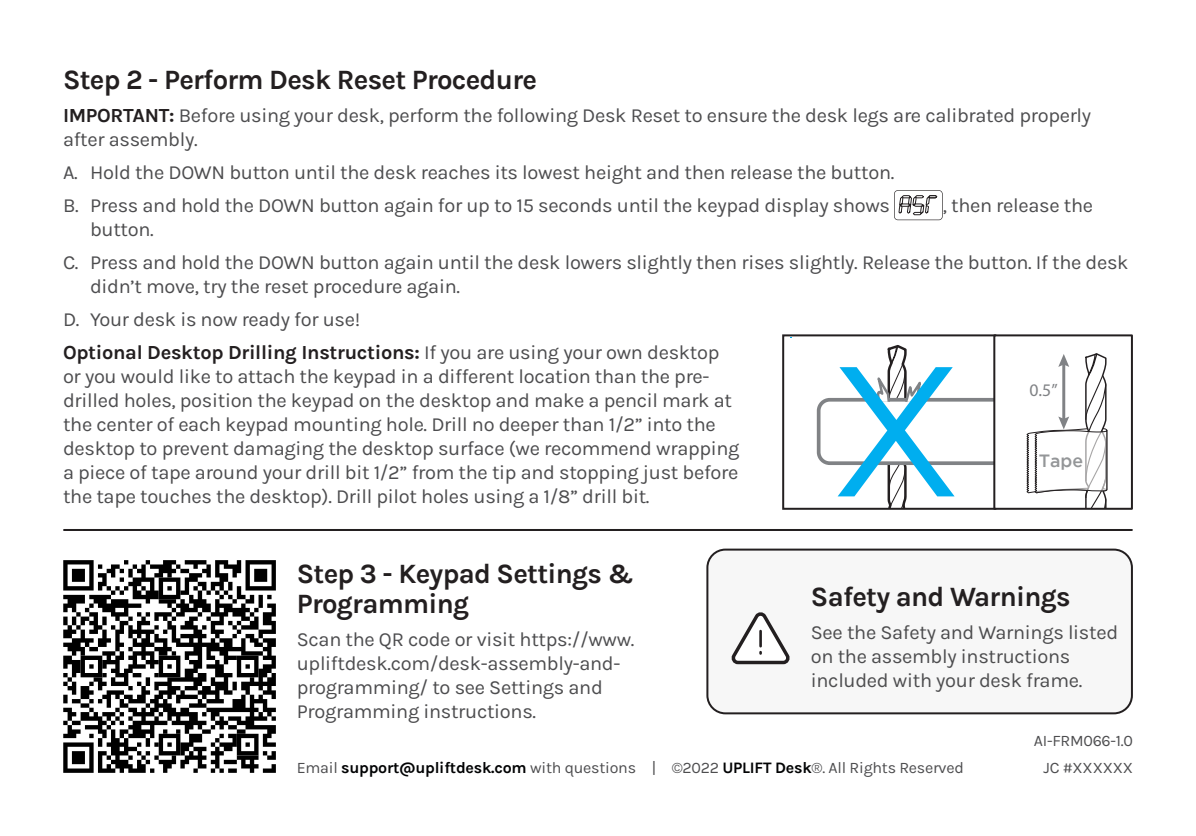
<style>
.page{position:relative;width:1196px;height:836px;background:#fff}
.page>*{position:absolute;margin:0;border:0;box-sizing:border-box;transform-origin:0 0}
.t1{font:184.4px "Gotham";color:#00aeef}
.Steps{font:700 28px/30px "Karla";letter-spacing:-.025em;color:#231f20}
.body{font:20px/24px "Karla";letter-spacing:-.015em;color:#4d4d4f}
.t2{font:17.8px "Myriad Pro";color:#808285}
.t3{font:500 17.8px "Gotham";color:#949698}
.info{font:16px "Karla";letter-spacing:-.015em;color:#4d4d4f}
.sidenotes{font:16px "Karla";letter-spacing:-.015em;color:#4d4d4f}
.s1{font-weight:700;color:#231f20}
.s2{font-weight:700;color:#020304}
</style>
<div class="page">
<svg style="left:816px;top:345px;width:177px;height:161px"></svg>
<div style="left:782px;top:334px;width:214px;height:175px;border:2px solid #231f20"></div>
<svg style="left:1026px;top:353px;width:81px;height:153px"></svg>
<div style="left:993px;top:334px;width:139px;height:175px;border:2px solid #231f20"></div>
<svg style="left:63px;top:560px;width:213px;height:212px"></svg>
<svg style="left:894px;top:190px;width:48px;height:30px"></svg>
<hr style="left:64px;top:528px;width:1067px;height:2px;background:#231f20">
<div style="left:707px;top:549px;width:424px;height:164px;background:#f7f7f7;border-radius:18px"></div>
<div style="left:706px;top:548px;width:426px;height:166px;border:2px solid #231f20;border-radius:18px"></div>
<svg style="left:731px;top:612px;width:59px;height:52px"></svg>
<p class="Steps" style="left:63px;top:63px;width:475px">Step 2 - Perform Desk Reset Procedure</p>
<p class="body" style="left:63px;top:102px;width:1029px"><span class="s1">IMPORTANT:</span> Before using your desk, perform the following Desk Reset to ensure the desk legs are calibrated properly after assembly.</p>
<p class="body" style="left:63px;top:159px;width:832px">A. Hold the DOWN button until the desk reaches its lowest height and then release the button.</p>
<p class="body" style="left:63px;top:192px;width:828px">B. Press and hold the DOWN button again for up to 15 seconds until the keypad display shows</p>
<p class="body" style="left:942px;top:192px;width:152px">, then release the</p>
<p class="body" style="left:90px;top:216px;width:65px">button.</p>
<p class="body" style="left:90px;top:249px;width:1039px;text-indent:-27px">C. Press and hold the DOWN button again until the desk lowers slightly then rises slightly. Release the button. If the desk didn’t move, try the reset procedure again.</p>
<p class="body" style="left:63px;top:306px;width:299px">D. Your desk is now ready for use!</p>
<p class="body" style="left:63px;top:339px;width:678px"><span class="s1">Optional Desktop Drilling Instructions:</span> If you are using your own desktop or you would like to attach the keypad in a different location than the pre&shy;drilled holes, position the keypad on the desktop and make a pencil mark at the center of each keypad mounting hole. Drill no deeper than 1/2” into the desktop to prevent damaging the desktop surface (we recommend wrapping a piece of tape around your drill bit 1/2” from the tip and stopping just before the tape touches the desktop). Drill pilot holes using a 1/8” drill bit.</p>
<p class="t1" style="left:829px;top:329px;width:135px">X</p>
<p class="t2" style="left:1029px;top:379px;width:30px">0.5”</p>
<p class="t3" style="left:1038px;top:450px;width:46px">Tape</p>
<p class="Steps" style="left:297px;top:557px;width:339px">Step 3 - Keypad Settings &amp;<br>Programming</p>
<p class="body" style="left:297px;top:626px;width:339px">Scan the QR code or visit https://www. upliftdesk.com/desk-assembly-and&shy;programming/ to see Settings and Programming instructions.</p>
<p class="info" style="left:297px;top:757px;width:668px">Email <span class="s2">support@upliftdesk.com</span> with questions | ©2022 <span class="s2">UPLIFT Desk</span>®. All Rights Reserved</p>
<p class="Steps" style="left:810px;top:580px;width:261px">Safety and Warnings</p>
<p class="body" style="left:810px;top:619px;width:309px">See the Safety and Warnings listed on the assembly instructions included with your desk frame.</p>
<p class="sidenotes" style="left:1033px;top:730px;width:101px">AI-FRM066-1.0</p>
<p class="sidenotes" style="left:1043px;top:757px;width:91px">JC #XXXXXX</p>
</div>
